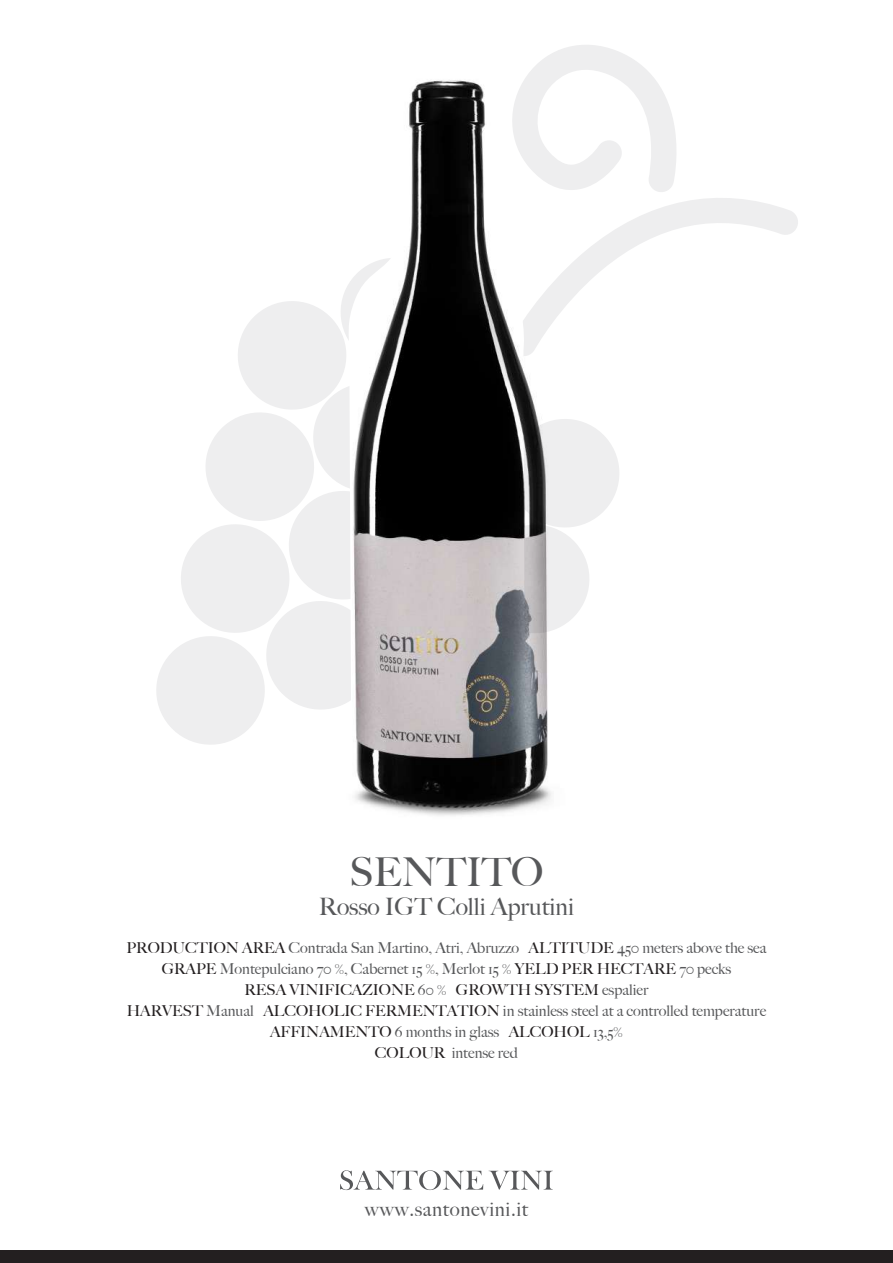
<style>
.page{position:relative;width:893px;height:1263px;background:#fff}
.page>*{position:absolute;margin:0;border:0;box-sizing:border-box;transform-origin:0 0}
.t1{font:500 39.75px "Big Caslon";color:#57585a}
.t2{font:500 24px "Big Caslon";color:#57585a}
.t3{font:500 19.5px "Big Caslon";letter-spacing:.03em;color:#57585a}
.t4{font:500 15px/21px "Big Caslon";color:#57585a;text-align:center}
.s1{color:#231f20}
</style>
<div class="page">
<svg style="left:156px;top:198px;width:642px;height:536px"></svg>
<img style="left:179px;top:45px;width:535px;height:771px">
<div style="left:0;top:1250px;width:893px;height:13px;background:#231f20"></div>
<svg style="left:340px;top:1170px;width:143px;height:20px"></svg>
<svg style="left:489px;top:1171px;width:64px;height:18px"></svg>
<h1 class="t1" style="left:350px;top:840px;width:195px">SENTITO</h1>
<h2 class="t2" style="left:319px;top:887px;width:257px">Rosso IGT Colli Aprutini</h2>
<p class="t4" style="left:126px;top:937px;width:642px"><span class="s1">PRODUCTION AREA</span> Contrada San Martino, Atri, Abruzzo <span class="s1">ALTITUDE</span> 450 meters above the sea <span class="s1">GRAPE</span> Montepulciano 70 %, Cabernet 15 %, Merlot 15 % <span class="s1">YELD PER HECTARE</span> 70 pecks<br><span class="s1">RESA VINIFICAZIONE</span> 60 % <span class="s1">GROWTH SYSTEM</span> espalier<br><span class="s1">HARVEST</span> Manual <span class="s1">ALCOHOLIC FERMENTATION</span> in stainless steel at a controlled temperature <span class="s1">AFFINAMENTO</span> 6 months in glass <span class="s1">ALCOHOL</span> 13,5%<br><span class="s1">COLOUR</span> intense red</p>
<h3 class="t3" style="left:365px;top:1192px;width:165px">www.santonevini.it</h3>
</div>
